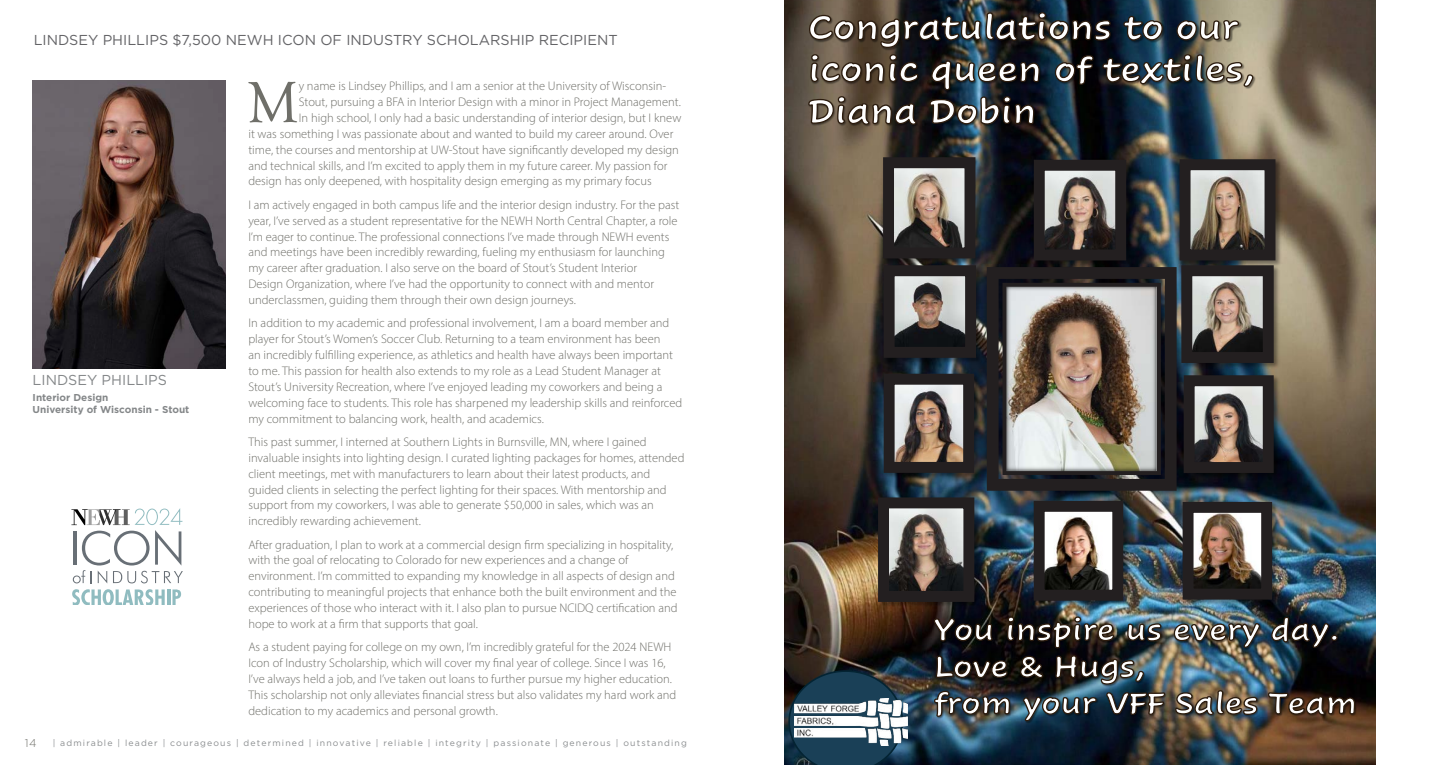
<style>
.page{position:relative;width:1440px;height:765px;background:#fff}
.page>*{position:absolute;margin:0;border:0;box-sizing:border-box;transform-origin:0 0}
.student_text{font:59.62px "Goudy Old Style T";color:#6f6f69}
.t1{font:14.38px "Gotham";color:#636366}
.t2{font:14.38px "Gotham";color:#848789}
.Gold_Key_winners{font:300 12.5px/15.9px "Myriad Pro";color:#6f6f69}
.student_text-2{font:300 12.5px "Myriad Pro";color:#6f6f69}
.t3{font:300 11.25px "Gotham";color:#6f6f69}
.t4{font:700 10px "Gotham";color:#848789}
.t5{font:8.75px "Gotham";letter-spacing:.13em;color:#8b8e90}
</style>
<div class="page">
<img style="left:33px;top:81px;width:193px;height:287px">
<svg style="left:72px;top:589px;width:93px;height:16px"></svg>
<hr style="left:167px;top:589px;width:3px;height:16px;background:#90bcc0">
<svg style="left:172px;top:589px;width:9px;height:16px"></svg>
<svg style="left:71px;top:508px;width:112px;height:75px"></svg>
<img style="left:785px;top:0;width:590px;height:765px">
<svg style="left:788px;top:670px;width:115px;height:95px;background:#1d3849"></svg>
<img style="left:987px;top:267px;width:190px;height:224px">
<img style="left:881px;top:164px;width:102px;height:102px">
<img style="left:895px;top:169px;width:68px;height:77px">
<div style="left:883px;top:157px;width:92px;height:101px;border:11px solid #231f20"></div>
<img style="left:1032px;top:164px;width:102px;height:104px">
<img style="left:1046px;top:172px;width:68px;height:76px">
<div style="left:1034px;top:160px;width:92px;height:100px;border:11px solid #231f20"></div>
<img style="left:1178px;top:157px;width:105px;height:111px">
<img style="left:1192px;top:171px;width:71px;height:77px">
<div style="left:1180px;top:159px;width:95px;height:101px;border:11px solid #231f20"></div>
<img style="left:882px;top:263px;width:102px;height:103px">
<img style="left:896px;top:277px;width:68px;height:69px">
<div style="left:884px;top:265px;width:92px;height:93px;border:11px solid #231f20"></div>
<img style="left:882px;top:372px;width:100px;height:109px">
<img style="left:896px;top:386px;width:66px;height:75px">
<div style="left:884px;top:374px;width:90px;height:99px;border:11px solid #231f20"></div>
<img style="left:1179px;top:263px;width:103px;height:108px">
<img style="left:1193px;top:277px;width:69px;height:74px">
<div style="left:1181px;top:265px;width:93px;height:98px;border:11px solid #231f20"></div>
<img style="left:1182px;top:373px;width:100px;height:108px">
<img style="left:1196px;top:387px;width:66px;height:74px">
<div style="left:1184px;top:375px;width:90px;height:98px;border:11px solid #231f20"></div>
<img style="left:876px;top:495px;width:106px;height:115px">
<img style="left:890px;top:509px;width:72px;height:81px">
<div style="left:878px;top:497px;width:96px;height:105px;border:11px solid #231f20"></div>
<img style="left:1181px;top:500px;width:99px;height:89px">
<img style="left:1195px;top:514px;width:65px;height:74px">
<div style="left:1183px;top:502px;width:89px;height:98px;border:11px solid #231f20"></div>
<img style="left:1032px;top:499px;width:99px;height:90px">
<img style="left:1046px;top:513px;width:65px;height:76px">
<div style="left:1034px;top:501px;width:89px;height:100px;border:11px solid #231f20"></div>
<img style="left:807px;top:0;width:447px;height:164px">
<img style="left:933px;top:589px;width:406px;height:28px">
<img style="left:933px;top:617px;width:423px;height:128px">
<img style="left:794px;top:698px;width:114px;height:48px">
<p class="t1" style="left:34px;top:31px;width:585px">LINDSEY PHILLIPS $7,500 NEWH ICON OF INDUSTRY SCHOLARSHIP RECIPIENT</p>
<p class="t2" style="left:33px;top:371px;width:136px">LINDSEY PHILLIPS</p>
<p class="t4" style="left:33px;top:391px;width:77px">Interior Design</p>
<p class="t4" style="left:33px;top:403px;width:158px">University of Wisconsin - Stout</p>
<p class="student_text" style="left:248px;top:70px;width:53px">M</p>
<p class="student_text-2" style="left:299px;top:79px;width:369px">y name is Lindsey Phillips, and I am a senior at the University of Wisconsin-</p>
<p class="student_text-2" style="left:299px;top:94px;width:384px">Stout, pursuing a BFA in Interior Design with a minor in Project Management.</p>
<p class="student_text-2" style="left:299px;top:110px;width:384px">In high school, I only had a basic understanding of interior design, but I knew</p>
<p class="student_text-2" style="left:248px;top:126px;width:427px">it was something I was passionate about and wanted to build my career around. Over</p>
<p class="student_text-2" style="left:248px;top:142px;width:432px">time, the courses and mentorship at UW-Stout have significantly developed my design</p>
<p class="student_text-2" style="left:248px;top:158px;width:421px">and technical skills, and I’m excited to apply them in my future career. My passion for</p>
<p class="student_text-2" style="left:248px;top:174px;width:405px">design has only deepened, with hospitality design emerging as my primary focus</p>
<p class="Gold_Key_winners" style="left:248px;top:197px;width:432px">I am actively engaged in both campus life and the interior design industry. For the past year, I’ve served as a student representative for the NEWH North Central Chapter, a role I’m eager to continue. The professional connections I’ve made through NEWH events and meetings have been incredibly rewarding, fueling my enthusiasm for launching my career after graduation. I also serve on the board of Stout’s Student Interior<br>Design Organization, where I’ve had the opportunity to connect with and mentor underclassmen, guiding them through their own design journeys.</p>
<p class="Gold_Key_winners" style="left:248px;top:315px;width:435px">In addition to my academic and professional involvement, I am a board member and player for Stout’s Women’s Soccer Club. Returning to a team environment has been<br>an incredibly fulfilling experience, as athletics and health have always been important to me. This passion for health also extends to my role as a Lead Student Manager at Stout’s University Recreation, where I’ve enjoyed leading my coworkers and being a welcoming face to students. This role has sharpened my leadership skills and reinforced my commitment to balancing work, health, and academics.</p>
<p class="Gold_Key_winners" style="left:248px;top:434px;width:438px">This past summer, I interned at Southern Lights in Burnsville, MN, where I gained invaluable insights into lighting design. I curated lighting packages for homes, attended client meetings, met with manufacturers to learn about their latest products, and guided clients in selecting the perfect lighting for their spaces. With mentorship and support from my coworkers, I was able to generate $50,000 in sales, which was an incredibly rewarding achievement.</p>
<p class="Gold_Key_winners" style="left:248px;top:536px;width:431px">After graduation, I plan to work at a commercial design firm specializing in hospitality, with the goal of relocating to Colorado for new experiences and a change of environment. I’m committed to expanding my knowledge in all aspects of design and contributing to meaningful projects that enhance both the built environment and the experiences of those who interact with it. I also plan to pursue NCIDQ certification and hope to work at a firm that supports that goal.</p>
<p class="Gold_Key_winners" style="left:248px;top:639px;width:429px">As a student paying for college on my own, I’m incredibly grateful for the 2024 NEWH Icon of Industry Scholarship, which will cover my final year of college. Since I was 16, I’ve always held a job, and I’ve taken out loans to further pursue my higher education.<br>This scholarship not only alleviates financial stress but also validates my hard work and dedication to my academics and personal growth.</p>
<p class="t3" style="left:25px;top:736px;width:13px">14</p>
<p class="t5" style="left:53px;top:737px;width:636px">| admirable | leader | courageous | determined | innovative | reliable | integrity | passionate | generous | outstanding</p>
</div>
